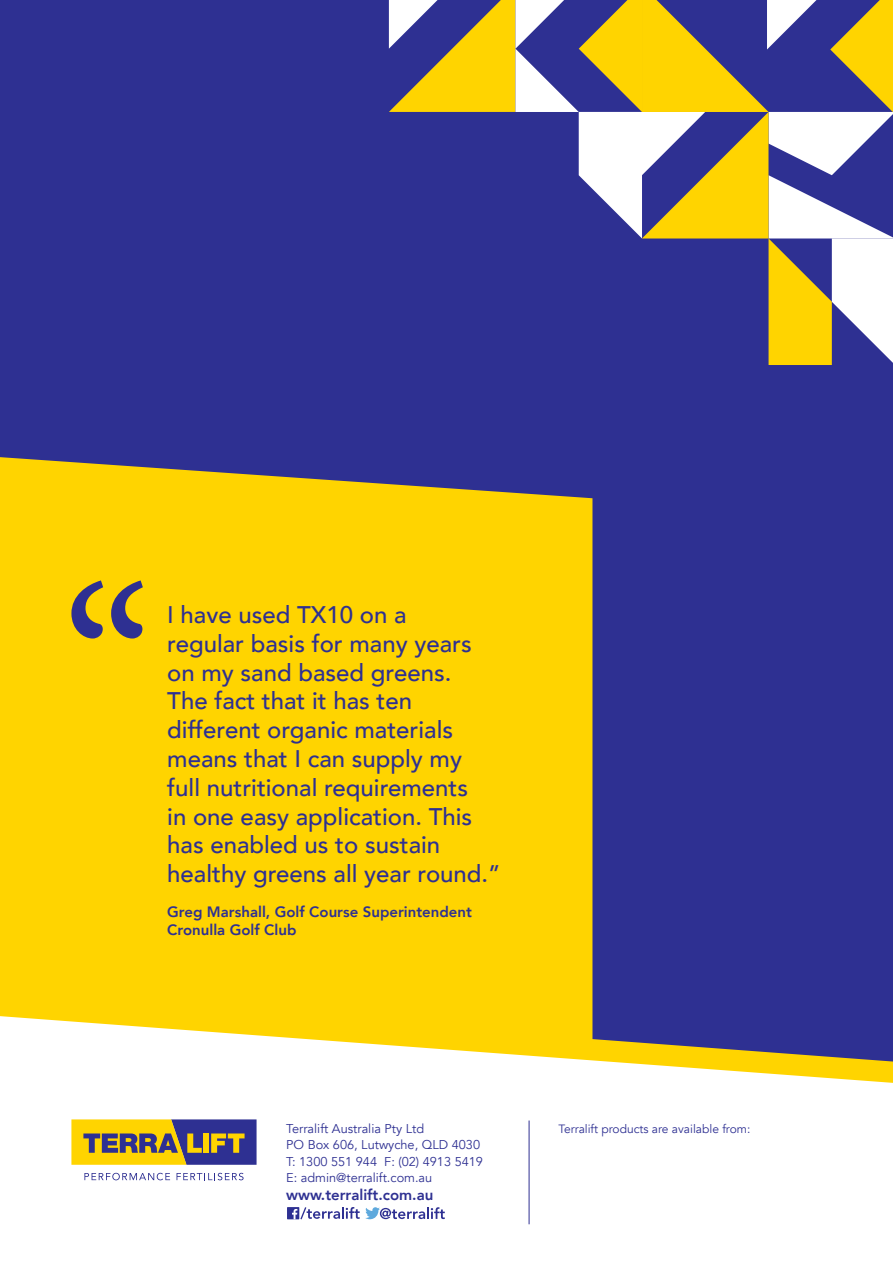
<style>
.page{position:relative;width:893px;height:1263px;background:#fff}
.page>*{position:absolute;margin:0;border:0;box-sizing:border-box;transform-origin:0 0}
.t1{font:500 24px/28.8px "Avenir";color:#2e3092}
.t2{font:800 15px/18px "Avenir";color:#2e3092}
.t3{font:12.75px/16.5px "Avenir";color:#2e3092}
.t4{font:12px "Avenir";color:#2e3092}
</style>
<div class="page">
<div style="left:0;top:0;width:893px;height:995px;background:#2e3092"></div>
<svg style="left:389px;top:0;width:504px;height:365px;background:#777085"></svg>
<svg style="left:71px;top:1119px;width:186px;height:46px;background:#9c874a"></svg>
<svg style="left:84px;top:1173px;width:86px;height:7px"></svg>
<svg style="left:177px;top:1173px;width:67px;height:7px"></svg>
<svg style="left:494px;top:995px;width:399px;height:88px;fill:#2e3092"></svg>
<hr style="left:529px;top:1120px;width:1px;height:104px;background:#2e3092">
<div style="left:0;top:457px;width:592px;height:596px;background:#ffd400"></div>
<svg style="left:71px;top:580px;width:72px;height:58px;background:#a18a41"></svg>
<div style="left:287px;top:1207px;width:12px;height:12px;background:#2e3092"></div>
<svg style="left:292px;top:1207px;width:153px;height:12px"></svg>
<p class="t1" style="left:167px;top:599px;width:335px">I have used TX10 on a<br>regular basis for many years on my sand based greens.<br>The fact that it has ten different organic materials means that I can supply my full nutritional requirements<br>in one easy application. This has enabled us to sustain healthy greens all year round.”</p>
<p class="t2" style="left:167px;top:902px;width:306px">Greg Marshall, Golf Course Superintendent<br>Cronulla Golf Club</p>
<p class="t3" style="left:286px;top:1120px;width:198px">Terralift Australia Pty Ltd<br>PO Box 606, Lutwyche, QLD 4030<br>T: 1300 551 944 F: (02) 4913 5419<br>E: admin@terralift.com.au</p>
<p class="t2" style="left:286px;top:1186px;width:149px">www.terralift.com.au</p>
<p class="t4" style="left:558px;top:1122px;width:193px">Terralift products are available from:</p>
</div>
